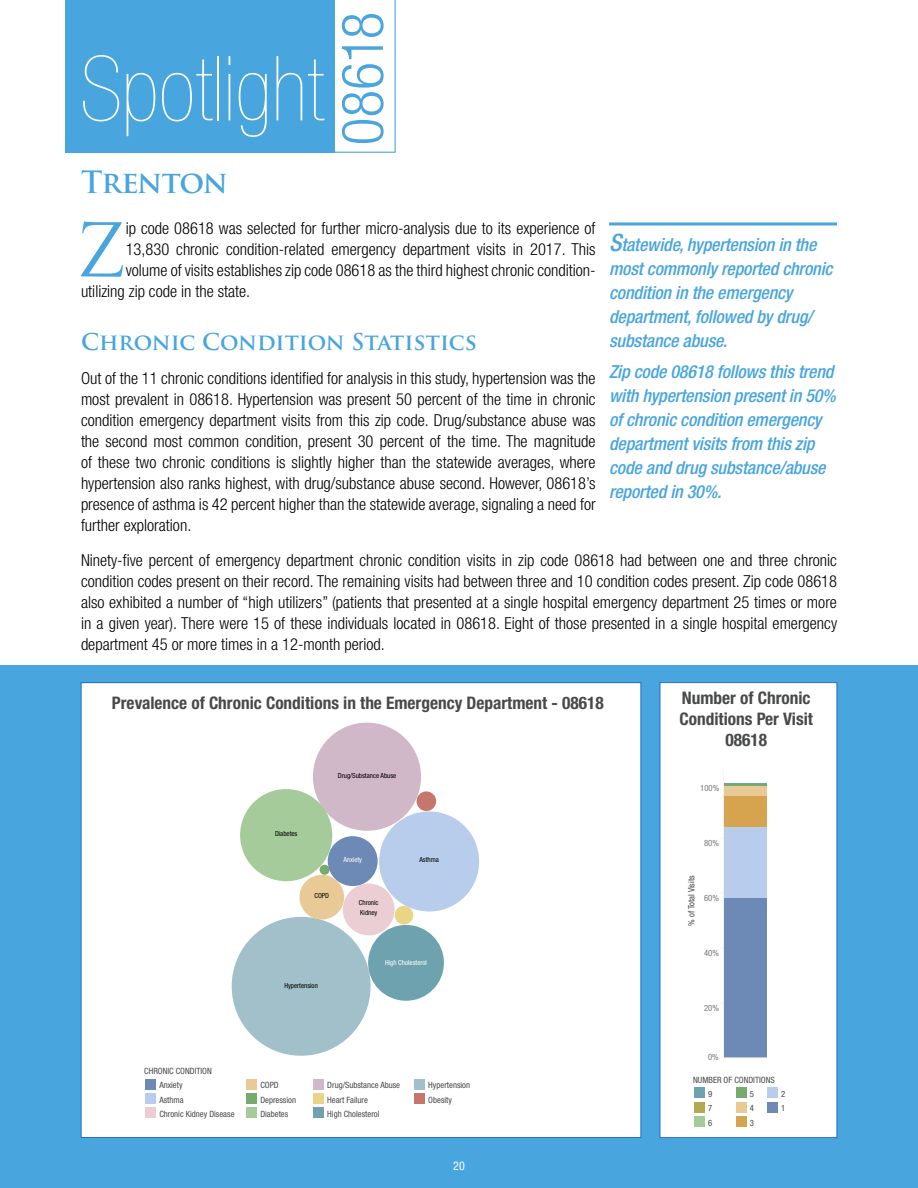
<style>
.page{position:relative;width:918px;height:1188px;background:#fff}
.page>*{position:absolute;margin:0;border:0;box-sizing:border-box;transform-origin:0 0}
.t1{font:900 condensed 90px "Helvetica Neue";color:#fff}
.t2{font:72.3px "Trajan Pro";color:#48a5de}
.t3{font:300 condensed 57.9px "Helvetica Neue";letter-spacing:-.01em;color:#48a5de}
.t4{font:700 30px "Trajan Pro";letter-spacing:-.03em;color:#48a5de}
.t5{font:700 22.5px "Trajan Pro";color:#48a5de}
.t6{font:italic 500 condensed 18px/24px "Helvetica Neue";letter-spacing:-.01em;color:#48a5de}
.t7{font:700 condensed 17.4px/20.9px "Helvetica Neue";color:#474a49;text-align:center}
.t8{font:700 condensed 17.25px "Helvetica Neue";color:#474a49}
.t9{font:300 condensed 16.5px/21px "Helvetica Neue";color:#000;text-align:justify}
.t10{font:condensed 12px "Helvetica Neue";color:#fff}
.t11{font:condensed 8.7px/14.4px "Helvetica Neue";color:#474a49}
.t12{font:condensed 8.7px "Helvetica Neue";color:#797b7d}
.t13{font:condensed 6.9px/9.9px "Helvetica Neue";color:#000}
.t14{font:condensed 6.9px "Helvetica Neue";color:#fff}
.s1{font-size:24px}
</style>
<div class="page">
<div style="left:65px;top:0;width:270px;height:153px;background:#48a5de"></div>
<svg style="left:335px;top:0;width:61px;height:153px"></svg>
<hr style="left:609px;top:222px;width:228px;height:3px;background:#48a5de">
<div style="left:0;top:665px;width:918px;height:523px;background:#48a5de"></div>
<div style="left:81px;top:683px;width:560px;height:455px;background:#fff"></div>
<div style="left:417px;top:791px;width:19px;height:20px;background:#c5776e;border-radius:50%"></div>
<div style="left:232px;top:917px;width:139px;height:139px;background:#a1c0c9;border-radius:50%"></div>
<div style="left:368px;top:925px;width:76px;height:76px;background:#6da2ae;border-radius:50%"></div>
<div style="left:395px;top:906px;width:18px;height:19px;background:#e9d585;border-radius:50%"></div>
<div style="left:313px;top:723px;width:108px;height:108px;background:#d1b8c8;border-radius:50%"></div>
<div style="left:240px;top:789px;width:92px;height:92px;background:#a5cb9b;border-radius:50%"></div>
<div style="left:320px;top:865px;width:10px;height:10px;background:#77aa6d;border-radius:50%"></div>
<div style="left:299px;top:875px;width:45px;height:45px;background:#e9ca97;border-radius:50%"></div>
<div style="left:343px;top:884px;width:52px;height:51px;background:#eaced4;border-radius:50%"></div>
<div style="left:379px;top:811px;width:100px;height:100px;background:#b7cdeb;border-radius:50%"></div>
<div style="left:328px;top:836px;width:50px;height:50px;background:#6d8ab7;border-radius:50%"></div>
<div style="left:146px;top:1079px;width:10px;height:10px;background:#6d8ab7"></div>
<div style="left:146px;top:1093px;width:10px;height:11px;background:#b7cdeb"></div>
<div style="left:146px;top:1108px;width:10px;height:10px;background:#eaced4"></div>
<div style="left:247px;top:1079px;width:10px;height:10px;background:#e9ca97"></div>
<div style="left:247px;top:1093px;width:10px;height:11px;background:#77aa6d"></div>
<div style="left:247px;top:1108px;width:10px;height:10px;background:#a5cb9b"></div>
<div style="left:314px;top:1079px;width:10px;height:10px;background:#d1b8c8"></div>
<div style="left:314px;top:1093px;width:10px;height:11px;background:#e9d585"></div>
<div style="left:314px;top:1108px;width:10px;height:10px;background:#6da2ae"></div>
<div style="left:415px;top:1079px;width:10px;height:10px;background:#a1c0c9"></div>
<div style="left:415px;top:1093px;width:10px;height:11px;background:#c5776e"></div>
<div style="left:660px;top:683px;width:177px;height:455px;background:#fff"></div>
<div style="left:723px;top:898px;width:44px;height:160px;background:#6d8ab7"></div>
<div style="left:723px;top:827px;width:44px;height:71px;background:#b7cdeb"></div>
<div style="left:723px;top:796px;width:44px;height:31px;background:#d6a44f"></div>
<div style="left:723px;top:786px;width:44px;height:10px;background:#e9ca97"></div>
<hr style="left:723px;top:784px;width:44px;height:2px;background:#77aa6d">
<hr style="left:723px;top:783px;width:44px;height:1px;background:#6da2ae">
<hr style="left:723px;top:1058px;width:44px;height:1px;background:#f7f6f7">
<hr style="left:723px;top:770px;width:1px;height:288px;background:#f7f6f7">
<div style="left:695px;top:1088px;width:10px;height:10px;background:#6da2ae"></div>
<div style="left:695px;top:1102px;width:10px;height:10px;background:#b5a94f"></div>
<div style="left:695px;top:1116px;width:10px;height:11px;background:#a5cb9b"></div>
<div style="left:736px;top:1088px;width:10px;height:10px;background:#77aa6d"></div>
<div style="left:736px;top:1102px;width:10px;height:10px;background:#e9ca97"></div>
<div style="left:736px;top:1116px;width:10px;height:11px;background:#d6a44f"></div>
<div style="left:767px;top:1088px;width:11px;height:10px;background:#b7cdeb"></div>
<div style="left:767px;top:1102px;width:11px;height:10px;background:#6d8ab7"></div>
<h1 class="t1" style="left:80px;top:39px;width:245px">Spotlight</h1>
<h3 class="t3" style="left:329px;top:145px;width:135px;rotate:-90deg">08618</h3>
<h3 class="t4" style="left:81px;top:164px;width:149px">Trenton</h3>
<h2 class="t2" style="left:76px;top:204px;width:52px">Z</h2>
<p class="t9" style="left:126px;top:218px;width:471px">ip code 08618 was selected for further micro-analysis due to its experience of</p>
<p class="t6" style="left:609px;top:233px;width:225px"><span class="s1">S</span>tatewide, hypertension in the most commonly reported chronic condition in the emergency department, followed by drug/ substance abuse.</p>
<p class="t6" style="left:609px;top:359px;width:228px">Zip code 08618 follows this trend with hypertension present in 50% of chronic condition emergency department visits from this zip code and drug substance/abuse reported in 30%.</p>
<p class="t9" style="left:126px;top:239px;width:471px">13,830 chronic condition-related emergency department visits in 2017. This</p>
<p class="t9" style="left:126px;top:260px;width:471px">volume of visits establishes zip code 08618 as the third highest chronic condition-</p>
<p class="t9" style="left:81px;top:281px;width:171px">utilizing zip code in the state.</p>
<h3 class="t5" style="left:81px;top:328px;width:397px">Chronic Condition Statistics</h3>
<p class="t9" style="left:81px;top:368px;width:516px">Out of the 11 chronic conditions identified for analysis in this study, hypertension was the most prevalent in 08618. Hypertension was present 50 percent of the time in chronic condition emergency department visits from this zip code. Drug/substance abuse was the second most common condition, present 30 percent of the time. The magnitude of these two chronic conditions is slightly higher than the statewide averages, where hypertension also ranks highest, with drug/substance abuse second. However, 08618’s presence of asthma is 42 percent higher than the statewide average, signaling a need for further exploration.</p>
<p class="t9" style="left:81px;top:549px;width:758px">Ninety-five percent of emergency department chronic condition visits in zip code 08618 had between one and three chronic condition codes present on their record. The remaining visits had between three and 10 condition codes present. Zip code 08618 also exhibited a number of “high utilizers” (patients that presented at a single hospital emergency department 25 times or more in a given year). There were 15 of these individuals located in 08618. Eight of those presented in a single hospital emergency department 45 or more times in a 12-month period.</p>
<p class="t8" style="left:112px;top:692px;width:493px">Prevalence of Chronic Conditions in the Emergency Department - 08618</p>
<p class="t13" style="left:338px;top:771px;width:60px">Drug/Substance Abuse</p>
<p class="t13" style="left:275px;top:829px;width:24px">Diabetes</p>
<p class="t13" style="left:314px;top:891px;width:16px">COPD</p>
<p class="t14" style="left:343px;top:855px;width:20px">Anxiety</p>
<p class="t13" style="left:419px;top:854px;width:21px">Asthma</p>
<p class="t13" style="left:359px;top:897px;width:21px">Chronic<br>Kidney</p>
<p class="t13" style="left:284px;top:981px;width:35px">Hypertension</p>
<p class="t14" style="left:385px;top:958px;width:43px">High Cholesterol</p>
<p class="t11" style="left:159px;top:1064px;width:77px;text-indent:-15px">CHRONIC CONDITION<br>Anxiety<br>Asthma<br>Chronic Kidney Disease</p>
<p class="t11" style="left:260px;top:1078px;width:37px">COPD<br>Depression<br>Diabetes</p>
<p class="t11" style="left:327px;top:1078px;width:74px">Drug/Substance Abuse<br>Heart Failure<br>High Cholesterol</p>
<p class="t11" style="left:428px;top:1078px;width:43px">Hypertension<br>Obesity</p>
<p class="t10" style="left:453px;top:1159px;width:13px">20</p>
<p class="t7" style="left:679px;top:687px;width:135px">Number of Chronic<br>Conditions Per Visit<br>08618</p>
<p class="t12" style="left:700px;top:783px;width:21px">100%</p>
<p class="t12" style="left:704px;top:838px;width:16px">80%</p>
<p class="t11" style="left:684px;top:926px;width:52px;rotate:-90deg">% of Total Visits</p>
<p class="t12" style="left:704px;top:893px;width:16px">60%</p>
<p class="t12" style="left:704px;top:948px;width:16px">40%</p>
<p class="t12" style="left:704px;top:1003px;width:16px">20%</p>
<p class="t12" style="left:708px;top:1052px;width:12px">0%</p>
<p class="t11" style="left:708px;top:1074px;width:68px;line-height:13.4px;text-indent:-15px">NUMBER OF CONDITIONS<br>9</p>
<p class="t11" style="left:708px;top:1101px;width:6px">7<br>6</p>
<p class="t11" style="left:750px;top:1086px;width:6px;text-align:justify">5<br>4<br>3</p>
<p class="t11" style="left:781px;top:1086px;width:6px">2<br>1</p>
</div>
